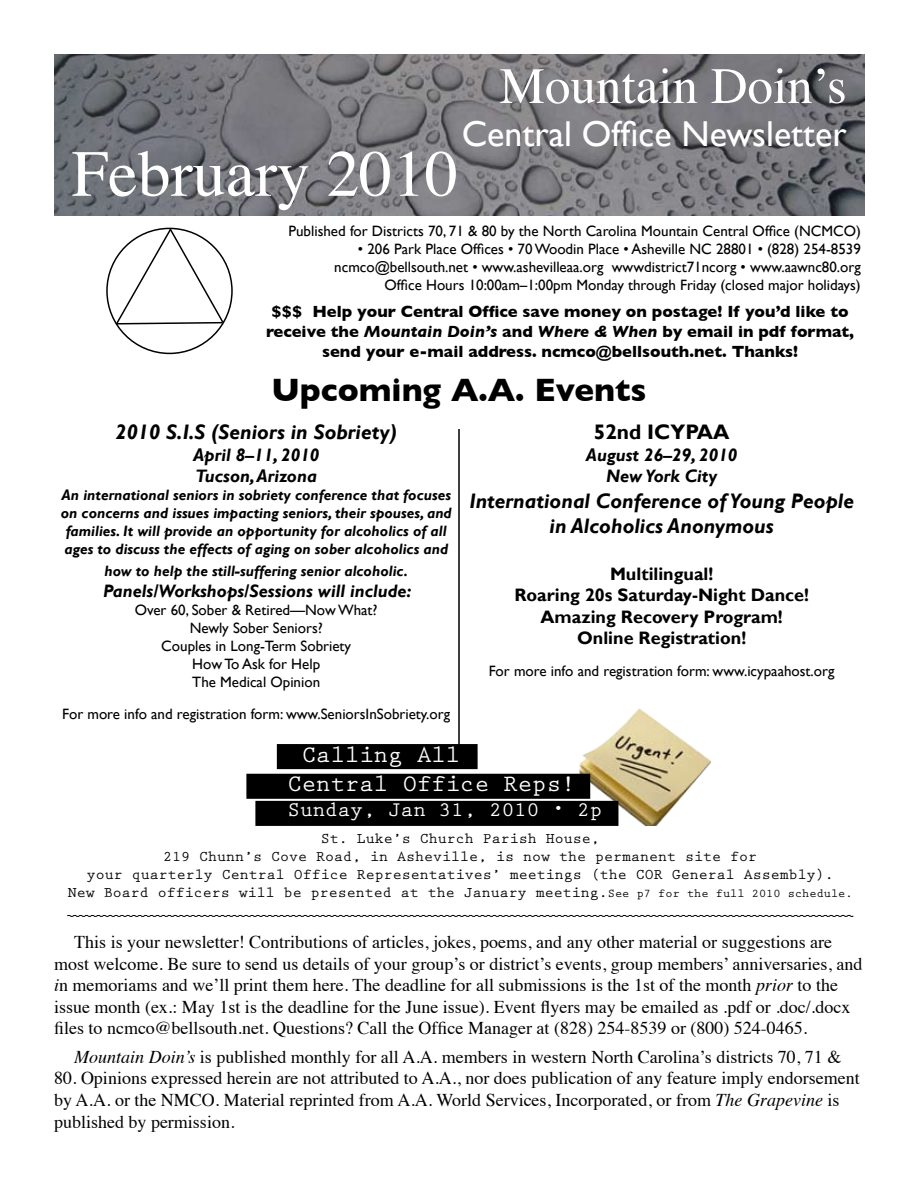
<style>
.page{position:relative;width:918px;height:1188px;background:#fff}
.page>*{position:absolute;margin:0;border:0;box-sizing:border-box;transform-origin:0 0}
.t1{font:66px "Times";color:#fff}
.t2{font:51px "Times";color:#fff}
.t3{font:36px "Gill Sans";color:#fff}
.t4{font:700 33px "Gill Sans";color:#000}
.t5{font:700 24px/28.8px "Prestige Elite Std";color:#fff}
.t6{font:italic 700 21px/25.2px "Gill Sans";color:#000;text-align:center}
.t7{font:700 21px "Prestige Elite Std";color:#fff}
.t8{font:700 21px "Gill Sans";color:#000}
.t9{font:18px/21.6px "Times";color:#000}
.t10{font:italic 700 18px/21.6px "Gill Sans";color:#000}
.t11{font:700 18px/21.6px "Gill Sans";color:#000;text-align:center}
.t12{font:700 16.5px/19.8px "Gill Sans";color:#000;text-align:center}
.t13{font:15px/18px "Gill Sans";color:#000;text-align:right}
.t14{font:italic 700 15px/18px "Gill Sans";color:#000;text-align:center}
.t15{font:700 15px/18px "Prestige Elite Std";color:#000;text-align:center}
.t16{font:15px/18px "Gill Sans";color:#000;text-align:center}
.s1{font-style:italic}
.s2{font-size:12px}
</style>
<div class="page">
<img style="left:54px;top:54px;width:811px;height:162px">
<svg style="left:114px;top:227px;width:111px;height:99px"></svg>
<img style="left:578px;top:708px;width:134px;height:118px">
<div style="left:256px;top:802px;width:362px;height:23px;background:#000"></div>
<div style="left:255px;top:801px;width:363px;height:25px;border:2px solid #000"></div>
<div style="left:278px;top:745px;width:199px;height:23px;background:#000"></div>
<div style="left:277px;top:744px;width:201px;height:25px;border:2px solid #000"></div>
<div style="left:247px;top:774px;width:342px;height:24px;background:#000"></div>
<div style="left:246px;top:774px;width:344px;height:25px;border:2px solid #000"></div>
<svg style="left:67px;top:915px;width:787px;height:2px;background:#737373"></svg>
<hr style="left:458px;top:429px;width:2px;height:318px;background:#000">
<h2 class="t2" style="left:500px;top:38px;width:349px">Mountain Doin’s</h2>
<h3 class="t3" style="left:462px;top:113px;width:387px">Central Office Newsletter</h3>
<h1 class="t1" style="left:72px;top:112px;width:388px">February 2010</h1>
<p class="t13" style="left:289px;top:222px;width:574px">Published for Districts 70, 71 &amp; 80 by the North Carolina Mountain Central Office (NCMCO)</p>
<p class="t13" style="left:334px;top:240px;width:528px">• 206 Park Place Offices • 70 Woodin Place • Asheville NC 28801 • (828) 254-8539 ncmco@bellsouth.net • www.ashevilleaa.org wwwdistrict71ncorg • www.aawnc80.org<br>Office Hours 10:00am–1:00pm Monday through Friday (closed major holidays)</p>
<p class="t12" style="left:266px;top:301px;width:590px">$$$ Help your Central Office save money on postage! If you’d like to receive the <span class="s1">Mountain Doin’s</span> and <span class="s1">Where &amp; When</span> by email in pdf format, send your e-mail address. ncmco@bellsouth.net. Thanks!</p>
<h3 class="t4" style="left:271px;top:370px;width:377px">Upcoming A.A. Events</h3>
<p class="t8" style="left:594px;top:419px;width:137px">52nd ICYPAA</p>
<p class="t10" style="left:586px;top:444px;width:153px;text-align:center">August 26–29, 2010<br>New York City</p>
<p class="t6" style="left:469px;top:488px;width:386px">International Conference of Young People in Alcoholics Anonymous</p>
<p class="t11" style="left:514px;top:563px;width:296px">Multilingual!<br>Roaring 20s Saturday-Night Dance!<br>Amazing Recovery Program!<br>Online Registration!</p>
<p class="t16" style="left:489px;top:662px;width:347px">For more info and registration form: www.icypaahost.org</p>
<p class="t6" style="left:116px;top:420px;width:283px">2010 S.I.S (Seniors in Sobriety)</p>
<p class="t10" style="left:193px;top:444px;width:128px">April 8–11, 2010<br>Tucson, Arizona</p>
<p class="t14" style="left:61px;top:487px;width:393px">An international seniors in sobriety conference that focuses on concerns and issues impacting seniors, their spouses, and families. It will provide an opportunity for alcoholics of all ages to discuss the effects of aging on sober alcoholics and</p>
<p class="t14" style="left:104px;top:562px;width:305px">how to help the still-suffering senior alcoholic.</p>
<p class="t10" style="left:103px;top:581px;width:310px">Panels/Workshops/Sessions will include:</p>
<p class="t16" style="left:135px;top:602px;width:244px">Over 60, Sober &amp; Retired—Now What?<br>Newly Sober Seniors?<br>Couples in Long-Term Sobriety<br>How To Ask for Help<br>The Medical Opinion</p>
<p class="t16" style="left:62px;top:705px;width:389px">For more info and registration form: www.SeniorsInSobriety.org</p>
<h3 class="t5" style="left:288px;top:741px;width:290px;text-indent:14px">Calling All<br>Central Office Reps!</h3>
<p class="t7" style="left:288px;top:798px;width:317px">Sunday, Jan 31, 2010 • 2p</p>
<p class="t15" style="left:68px;top:830px;width:786px">St. Luke’s Church Parish House,<br>219 Chunn’s Cove Road, in Asheville, is now the permanent site for<br>your quarterly Central Office Representatives’ meetings (the COR General Assembly).<br>New Board officers will be presented at the January meeting.<span class="s2">See p7 for the full 2010 schedule.</span></p>
<p class="t9" style="left:54px;top:930px;width:810px;text-indent:20px">This is your newsletter! Contributions of articles, jokes, poems, and any other material or suggestions are most welcome. Be sure to send us details of your group’s or district’s events, group members’ anniversaries, and <span class="s1">i</span>n memoriams and we’ll print them here. The deadline for all submissions is the 1st of the month <span class="s1">prior</span> to the issue month (ex.: May 1st is the deadline for the June issue). Event flyers may be emailed as .pdf or .doc/.docx files to ncmco@bellsouth.net. Questions? Call the Office Manager at (828) 254-8539 or (800) 524-0465.</p>
<p class="t9" style="left:74px;top:1044px;width:769px"><span class="s1">Mountain Doin’s</span> is published monthly for all A.A. members in western North Carolina’s districts 70, 71 &amp;</p>
<p class="t9" style="left:54px;top:1066px;width:807px">80. Opinions expressed herein are not attributed to A.A., nor does publication of any feature imply endorsement by A.A. or the NMCO. Material reprinted from A.A. World Services, Incorporated, or from <span class="s1">The Grapevine</span> is published by permission.</p>
</div>
